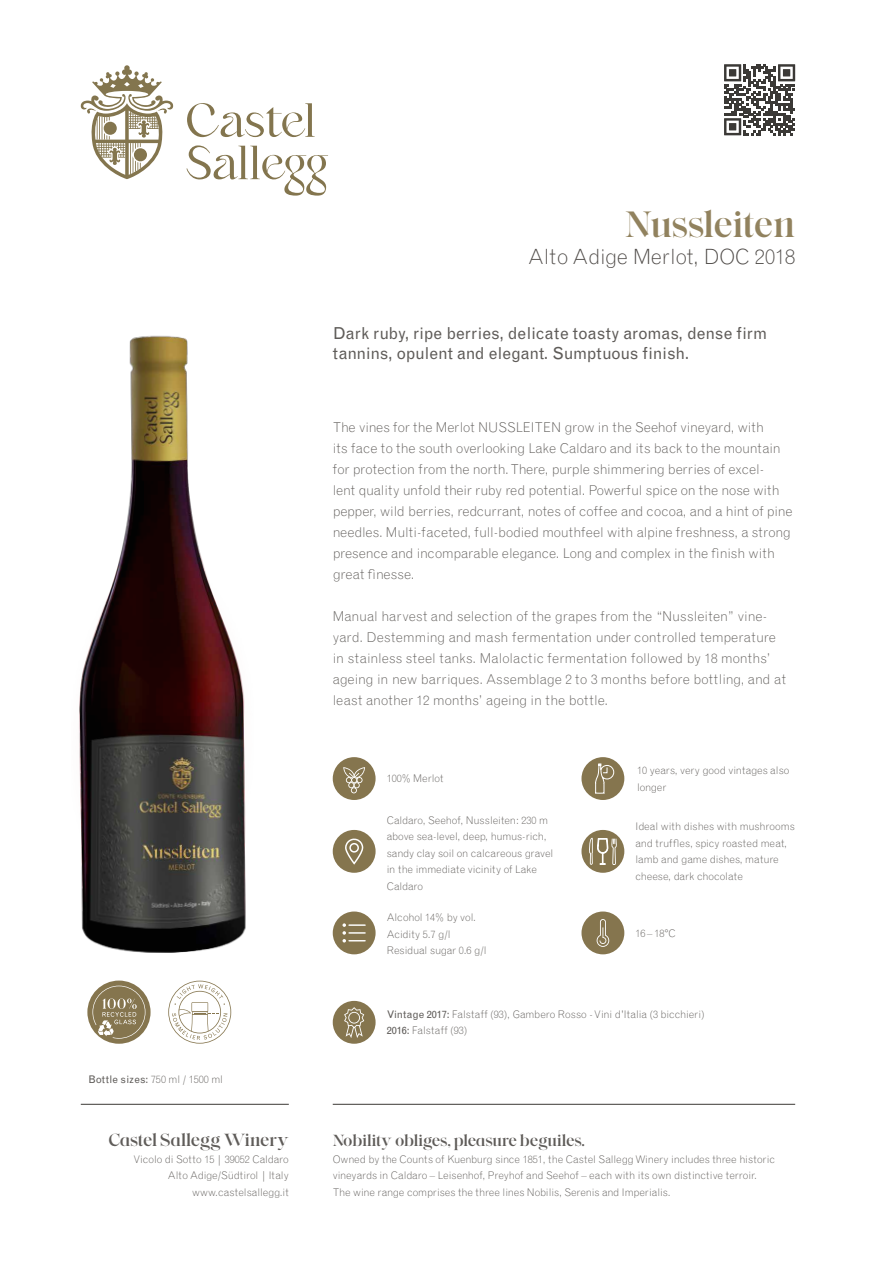
<style>
.page{position:relative;width:893px;height:1263px;background:#fff}
.page>*{position:absolute;margin:0;border:0;box-sizing:border-box;transform-origin:0 0}
.t1{font:37.5px "Vultura";letter-spacing:-.02em;color:#91825e}
.t2{font:300 21px "Grotesque MT Std";color:#4e4a47}
.t3{font:18px "Vultura";color:#5f5c59}
.t4{font:16.5px/19.8px "Grotesque";letter-spacing:-.005em;color:#5f5c59}
.t5{font:16.5px "Vultura";color:#5f5c59}
.t6{font:300 13.5px/21px "Grotesque MT Std";color:#5f5c59}
.t7{font:300 10.5px/16.5px "Grotesque MT Std";letter-spacing:-.005em;color:#5f5c59}
.t8{font:10.5px "Grotesque";letter-spacing:.01em;color:#5f5c59}
.s1{font-family:"Grotesque MT Std";font-weight:300}
.s2{font-family:"Grotesque";font-weight:400}
</style>
<div class="page">
<div style="left:333px;top:830px;width:43px;height:43px;background:#85754e;border-radius:50%"></div>
<svg style="left:345px;top:838px;width:19px;height:27px"></svg>
<div style="left:333px;top:757px;width:43px;height:43px;background:#85754e;border-radius:50%"></div>
<svg style="left:343px;top:767px;width:22px;height:26px"></svg>
<div style="left:581px;top:757px;width:43px;height:43px;background:#85754e;border-radius:50%"></div>
<svg style="left:595px;top:763px;width:20px;height:31px"></svg>
<div style="left:581px;top:911px;width:43px;height:43px;background:#85754e;border-radius:50%"></div>
<svg style="left:597px;top:919px;width:12px;height:28px"></svg>
<div style="left:333px;top:911px;width:43px;height:43px;background:#85754e;border-radius:50%"></div>
<svg style="left:342px;top:923px;width:24px;height:19px"></svg>
<div style="left:333px;top:1001px;width:43px;height:43px;background:#85754e;border-radius:50%"></div>
<svg style="left:344px;top:1007px;width:20px;height:31px"></svg>
<div style="left:581px;top:830px;width:43px;height:43px;background:#85754e;border-radius:50%"></div>
<svg style="left:589px;top:830px;width:28px;height:35px"></svg>
<hr style="left:81px;top:1104px;width:208px;height:1px;background:#3c3935">
<hr style="left:333px;top:1104px;width:462px;height:1px;background:#3c3935">
<img style="left:79px;top:335px;width:167px;height:618px">
<svg style="left:168px;top:981px;width:63px;height:63px"></svg>
<svg style="left:87px;top:980px;width:64px;height:64px"></svg>
<svg style="left:186px;top:145px;width:142px;height:51px"></svg>
<svg style="left:187px;top:103px;width:128px;height:34px"></svg>
<svg style="left:81px;top:65px;width:93px;height:114px"></svg>
<svg style="left:724px;top:64px;width:71px;height:71px"></svg>
<p class="t8" style="left:88px;top:1073px;width:136px">Bottle sizes: <span class="s1">750 ml / 1500 ml</span></p>
<h3 class="t3" style="left:108px;top:1129px;width:182px">Castel Sallegg Winery</h3>
<p class="t7" style="left:133px;top:1151px;width:157px;text-align:right">Vicolo di Sotto 15 | 39052 Caldaro<br>Alto Adige/Südtirol | Italy www.castelsallegg.it</p>
<h1 class="t1" style="left:625px;top:201px;width:172px">Nussleiten</h1>
<h2 class="t2" style="left:528px;top:244px;width:269px">Alto Adige Merlot, DOC 2018</h2>
<p class="t4" style="left:333px;top:323px;width:436px">Dark ruby, ripe berries, delicate toasty aromas, dense firm tannins, opulent and elegant. Sumptuous finish.</p>
<p class="t6" style="left:333px;top:417px;width:461px">The vines for the Merlot NUSSLEITEN grow in the Seehof vineyard, with<br>its face to the south overlooking Lake Caldaro and its back to the mountain for protection from the north. There, purple shimmering berries of excel-<br>lent quality unfold their ruby red potential. Powerful spice on the nose with pepper, wild berries, redcurrant, notes of coffee and cocoa, and a hint of pine needles. Multi-faceted, full-bodied mouthfeel with alpine freshness, a strong presence and incomparable elegance. Long and complex in the finish with great finesse.</p>
<p class="t6" style="left:333px;top:606px;width:455px">Manual harvest and selection of the grapes from the “Nussleiten” vine&shy;yard. Destemming and mash fermentation under controlled temperature in stainless steel tanks. Malolactic fermentation followed by 18 months’ ageing in new barriques. Assemblage 2 to 3 months before bottling, and at least another 12 months’ ageing in the bottle.</p>
<p class="t7" style="left:387px;top:770px;width:58px">100% Merlot</p>
<p class="t7" style="left:637px;top:762px;width:154px">10 years, very good vintages also longer</p>
<p class="t7" style="left:387px;top:812px;width:168px">Caldaro, Seehof, Nussleiten: 230 m above sea-level, deep, humus-rich, sandy clay soil on calcareous gravel in the immediate vicinity of Lake<br>Caldaro</p>
<p class="t7" style="left:387px;top:909px;width:101px">Alcohol 14% by vol.<br>Acidity 5.7 g/l<br>Residual sugar 0.6 g/l</p>
<p class="t7" style="left:635px;top:818px;width:161px">Ideal with dishes with mushrooms and truffles, spicy roasted meat, lamb and game dishes, mature cheese, dark chocolate</p>
<p class="t7" style="left:635px;top:925px;width:42px">16 – 18°C</p>
<p class="t7" style="left:387px;top:1006px;width:319px"><span class="s2">Vintage 2017:</span> Falstaff (93), Gambero Rosso - Vini d'Italia (3 bicchieri)<br><span class="s2">2016:</span> Falstaff (93)</p>
<p class="t5" style="left:333px;top:1130px;width:253px">Nobility obliges, pleasure beguiles.</p>
<p class="t7" style="left:333px;top:1151px;width:444px">Owned by the Counts of Kuenburg since 1851, the Castel Sallegg Winery includes three historic vineyards in Caldaro – Leisenhof, Preyhof and Seehof – each with its own distinctive terroir.<br>The wine range comprises the three lines Nobilis, Serenis and Imperialis.</p>
</div>
